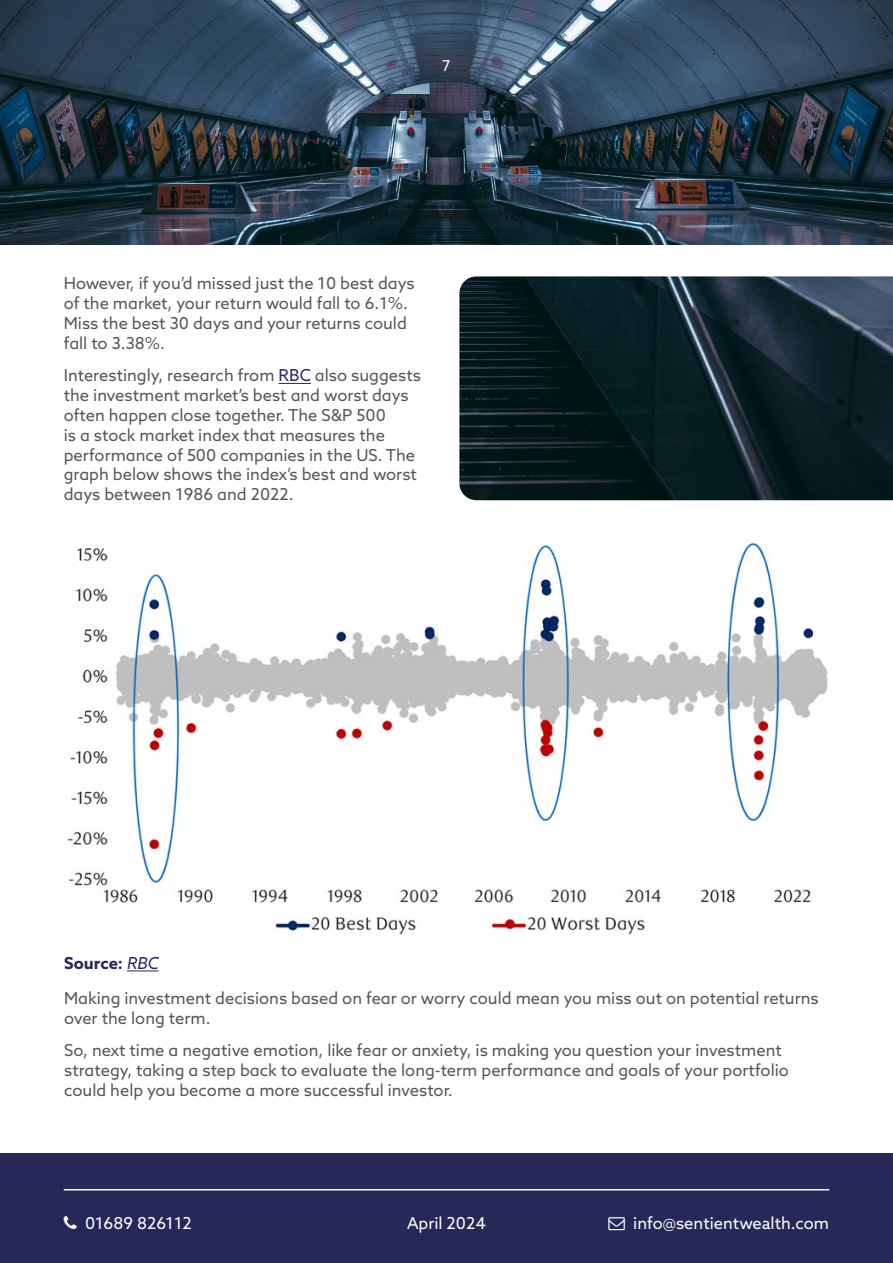
<style>
.page{position:relative;width:893px;height:1263px;background:#fff}
.page>*{position:absolute;margin:0;border:0;box-sizing:border-box;transform-origin:0 0}
.t1{font:16.5px/19.8px "Azo Sans";color:#575756}
.t2{font:16.5px "Azo Sans";color:#fff}
.t3{font:15px "Azo Sans";color:#fff}
.s1{color:#262858}
.s2{font-weight:700;color:#262858}
.s3{font-style:italic;color:#262858}
</style>
<div class="page">
<div style="left:0;top:1153px;width:893px;height:110px;background:#262858"></div>
<hr style="left:64px;top:1189px;width:765px;height:1px;background:#fff">
<img style="left:67px;top:540px;width:761px;height:395px">
<hr style="left:127px;top:970px;width:32px;height:1px;background:#262858">
<hr style="left:279px;top:383px;width:32px;height:1px;background:#262858">
<img style="left:459px;top:276px;width:434px;height:224px">
<img style="left:0;top:0;width:893px;height:244px">
<p class="t3" style="left:442px;top:56px;width:10px">7</p>
<p class="t1" style="left:64px;top:273px;width:352px">However, if you’d missed just the 10 best days of the market, your return would fall to 6.1%.<br>Miss the best 30 days and your returns could fall to 3.38%.</p>
<p class="t1" style="left:64px;top:365px;width:359px">Interestingly, research from <span class="s1">RBC</span> also suggests the investment market’s best and worst days often happen close together. The S&amp;P 500<br>is a stock market index that measures the performance of 500 companies in the US. The graph below shows the index’s best and worst days between 1986 and 2022.</p>
<p class="t1" style="left:64px;top:945px;width:756px;line-height:34.8px"><span class="s2">Source:</span> <span class="s3">RBC<br></span>Making investment decisions based on fear or worry could mean you miss out on potential returns</p>
<p class="t1" style="left:64px;top:1001px;width:719px;line-height:32.5px">over the long term.<br>So, next time a negative emotion, like fear or anxiety, is making you question your investment</p>
<p class="t1" style="left:64px;top:1060px;width:726px">strategy, taking a step back to evaluate the long-term performance and goals of your portfolio could help you become a more successful investor.</p>
<p class="t2" style="left:85px;top:1212px;width:108px">01689 826112</p>
<p class="t2" style="left:633px;top:1212px;width:197px">info@sentientwealth.com</p>
<p class="t2" style="left:407px;top:1213px;width:80px">April 2024</p>
</div>
